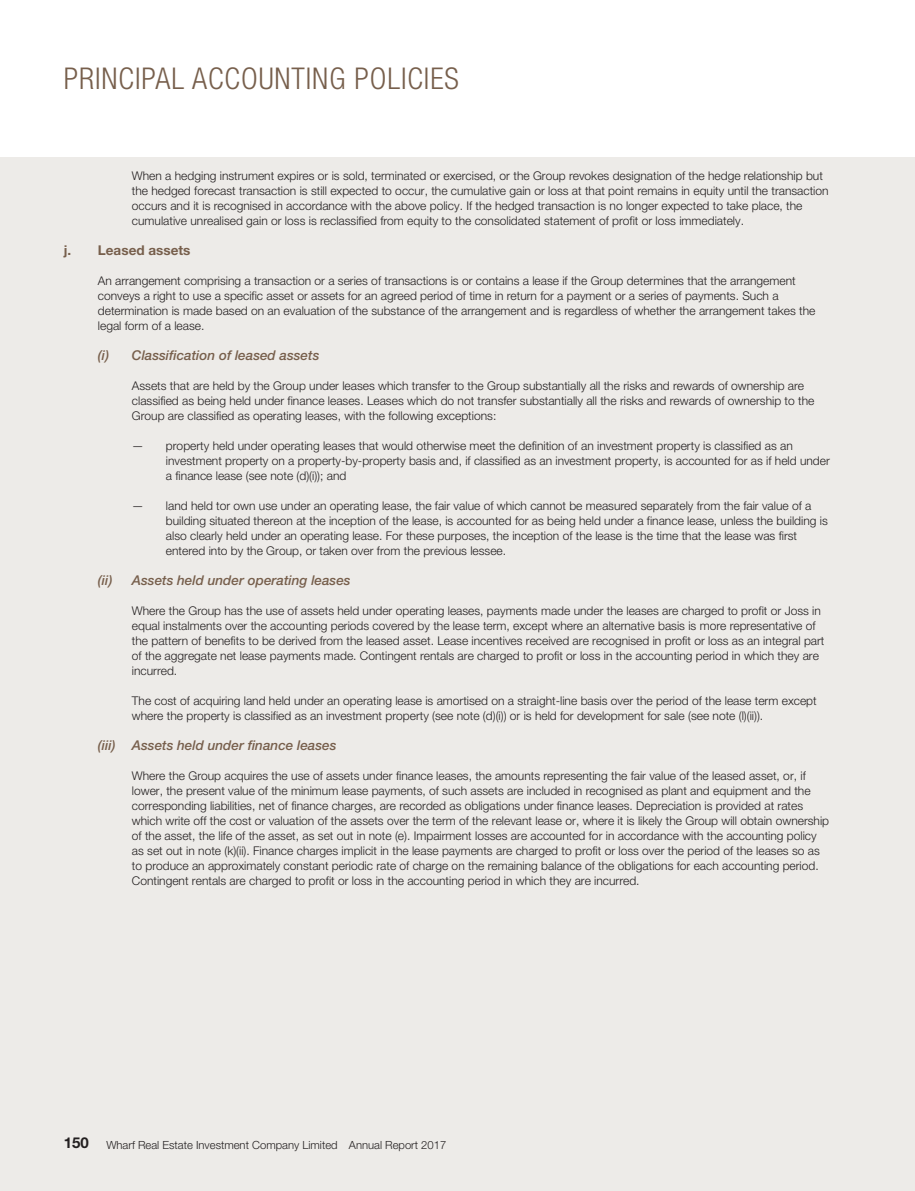
<style>
.page{position:relative;width:915px;height:1191px;background:#fff}
.page>*{position:absolute;margin:0;border:0;box-sizing:border-box;transform-origin:0 0}
.t1{font:300 condensed 30px "Helvetica Neue LT Std";letter-spacing:.03em;color:#775f4c}
.t2{font:italic 500 13.5px "Helvetica Neue LT Std";color:#775f4c}
.t3{font:700 13.5px "Helvetica Neue LT Std";color:#775f4c}
.t4{font:300 12px/15px "Helvetica Neue LT Std";color:#231f20}
.t5{font:300 11.25px "Helvetica Neue LT Std";color:#231f20}
.s1{font-weight:700;font-size:15px}
</style>
<div class="page">
<div style="left:0;top:157px;width:914px;height:1034px;background:#edebe8"></div>
<h1 class="t1" style="left:64px;top:61px;width:396px">PRINCIPAL ACCOUNTING POLICIES</h1>
<p class="t4" style="left:132px;top:168px;width:698px">When a hedging instrument expires or is sold, terminated or exercised, or the Group revokes designation of the hedge relationship but the hedged forecast transaction is still expected to occur, the cumulative gain or loss at that point remains in equity until the transaction occurs and it is recognised in accordance with the above policy. If the hedged transaction is no longer expected to take place, the cumulative unrealised gain or loss is reclassified from equity to the consolidated statement of profit or loss immediately.</p>
<p class="t3" style="left:64px;top:242px;width:128px">j. Leased assets</p>
<p class="t4" style="left:98px;top:273px;width:718px">An arrangement comprising a transaction or a series of transactions is or contains a lease if the Group determines that the arrangement conveys a right to use a specific asset or assets for an agreed period of time in return for a payment or a series of payments. Such a determination is made based on an evaluation of the substance of the arrangement and is regardless of whether the arrangement takes the legal form of a lease.</p>
<p class="t2" style="left:98px;top:347px;width:223px">(i) Classification of leased assets</p>
<p class="t4" style="left:132px;top:378px;width:683px">Assets that are held by the Group under leases which transfer to the Group substantially all the risks and rewards of ownership are classified as being held under finance leases. Leases which do not transfer substantially all the risks and rewards of ownership to the<br>Group are classified as operating leases, with the following exceptions:</p>
<p class="t4" style="left:166px;top:438px;width:665px;text-indent:-34px">— property held under operating leases that would otherwise meet the definition of an investment property is classified as an investment property on a property-by-property basis and, if classified as an investment property, is accounted for as if held under a finance lease (see note (d)(i)); and</p>
<p class="t4" style="left:166px;top:498px;width:663px;text-indent:-34px">— land held tor own use under an operating lease, the fair value of which cannot be measured separately from the fair value of a building situated thereon at the inception of the lease, is accounted for as being held under a finance lease, unless the building is also clearly held under an operating lease. For these purposes, the inception of the lease is the time that the lease was first entered into by the Group, or taken over from the previous lessee.</p>
<p class="t2" style="left:98px;top:572px;width:254px">(ii) Assets held under operating leases</p>
<p class="t4" style="left:132px;top:603px;width:693px">Where the Group has the use of assets held under operating leases, payments made under the leases are charged to profit or Joss in equal instalments over the accounting periods covered by the lease term, except where an alternative basis is more representative of the pattern of benefits to be derived from the leased asset. Lease incentives received are recognised in profit or loss as an integral part of the aggregate net lease payments made. Contingent rentals are charged to profit or loss in the accounting period in which they are incurred.</p>
<p class="t4" style="left:132px;top:693px;width:686px">The cost of acquiring land held under an operating lease is amortised on a straight-line basis over the period of the lease term except where the property is classified as an investment property (see note (d)(i)) or is held for development for sale (see note (l)(ii)).</p>
<p class="t2" style="left:98px;top:737px;width:240px">(iii) Assets held under finance leases</p>
<p class="t4" style="left:132px;top:768px;width:698px">Where the Group acquires the use of assets under finance leases, the amounts representing the fair value of the leased asset, or, if lower, the present value of the minimum lease payments, of such assets are included in recognised as plant and equipment and the corresponding liabilities, net of finance charges, are recorded as obligations under finance leases. Depreciation is provided at rates which write off the cost or valuation of the assets over the term of the relevant lease or, where it is likely the Group will obtain ownership of the asset, the life of the asset, as set out in note (e). Impairment losses are accounted for in accordance with the accounting policy as set out in note (k)(ii). Finance charges implicit in the lease payments are charged to profit or loss over the period of the leases so as to produce an approximately constant periodic rate of charge on the remaining balance of the obligations for each accounting period.<br>Contingent rentals are charged to profit or loss in the accounting period in which they are incurred.</p>
<p class="t5" style="left:64px;top:1137px;width:384px"><span class="s1">150</span> Wharf Real Estate Investment Company Limited Annual Report 2017</p>
</div>
